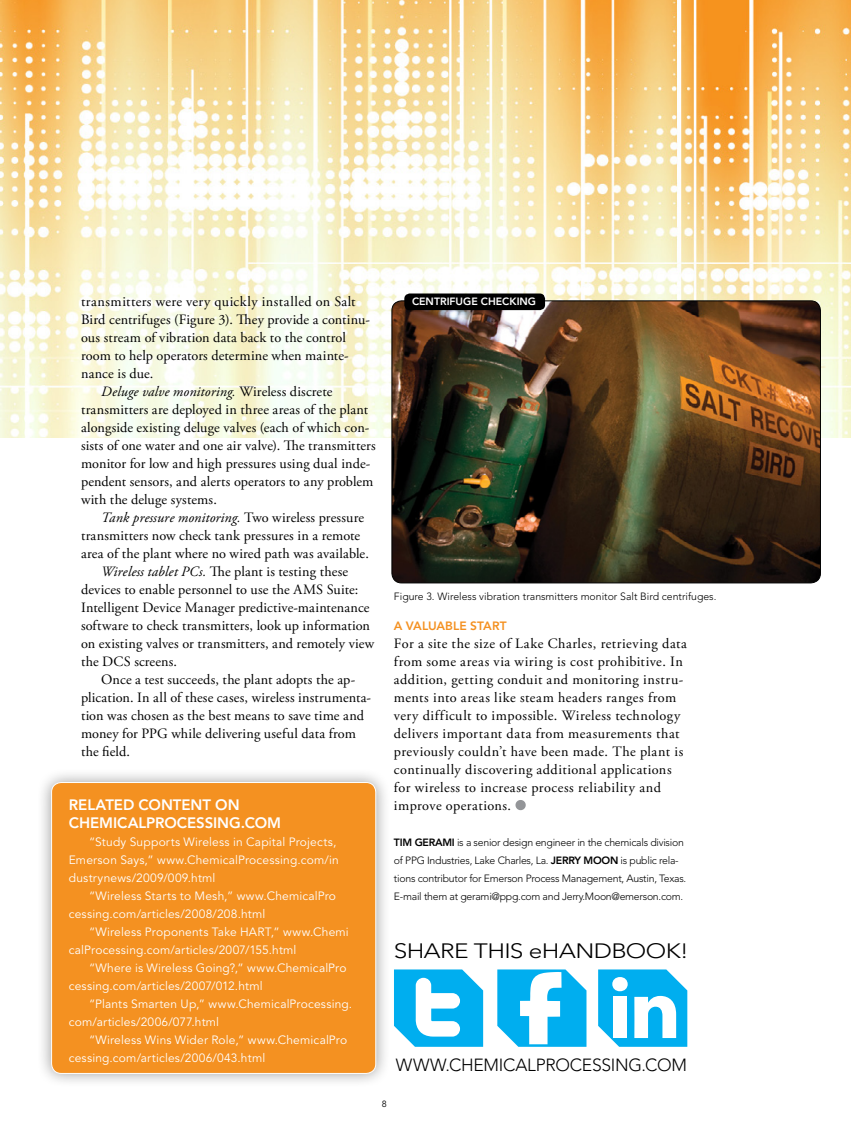
<style>
.page{position:relative;width:851px;height:1134px;background:#fff}
.page>*{position:absolute;margin:0;border:0;box-sizing:border-box;transform-origin:0 0}
.t1{font:300 20.7px "Avenir LT Std";letter-spacing:-.025em;color:#000;scale:1.19 1}
.t2{font:300 17.55px "Avenir LT Std";letter-spacing:-.015em;color:#000}
.t3{font:800 15px "Avenir LT Std";color:#fff}
.t4{font:14.25px/18px "Adobe Garamond Pro";letter-spacing:.02em;color:#000}
.t5{font:italic 14.25px "Adobe Garamond Pro";letter-spacing:.01em;color:#000}
.t6{font:12px/18px "Avenir LT Std";letter-spacing:.015em;color:#fff}
.t7{font:800 12px "Avenir LT Std";letter-spacing:.01em;color:#f49121}
.t8{font:300 10.5px/18px "Avenir LT Std";letter-spacing:-.025em;color:#000}
.t9{font:300 10.5px "Avenir LT Std";color:#000}
.t10{font:800 10.5px "Avenir LT Std";color:#fff}
.t11{font:9px "Avenir LT Std";color:#000}
.s1{font-style:normal}
.s2{font-style:italic}
.s3{font-weight:800}
</style>
<div class="page">
<img style="left:0;top:0;width:850px;height:437px">
<svg style="left:515px;top:800px;width:10px;height:10px"></svg>
<img style="left:392px;top:301px;width:428px;height:282px">
<div style="left:392px;top:301px;width:428px;height:282px;border:1px solid #000;border-radius:10px"></div>
<div style="left:404px;top:294px;width:141px;height:16px;background:#000;border-radius:5px"></div>
<div style="left:37px;top:768px;width:354px;height:321px;background:#000;opacity:.4"></div>
<div style="left:52px;top:783px;width:324px;height:290px;background:#f49121;border-radius:10px"></div>
<div style="left:51px;top:782px;width:325px;height:292px;border:1px solid #fff;border-radius:10px"></div>
<svg style="left:497px;top:969px;width:89px;height:78px"></svg>
<svg style="left:598px;top:969px;width:89px;height:78px"></svg>
<svg style="left:394px;top:969px;width:89px;height:78px"></svg>
<p class="t4" style="left:81px;top:293px;width:276px">transmitters were very quickly installed on Salt</p>
<p class="t4" style="left:81px;top:311px;width:290px">Bird centrifuges (Figure 3). They provide a continu-</p>
<p class="t4" style="left:81px;top:329px;width:266px">ous stream of vibration data back to the control</p>
<p class="t4" style="left:81px;top:347px;width:269px">room to help operators determine when mainte-</p>
<p class="t4" style="left:81px;top:365px;width:74px">nance is due.</p>
<p class="t5" style="left:101px;top:383px;width:232px">Deluge valve monitoring. <span class="s1">Wireless discrete</span></p>
<p class="t4" style="left:81px;top:401px;width:289px">transmitters are deployed in three areas of the plant</p>
<p class="t4" style="left:81px;top:419px;width:290px">alongside existing deluge valves (each of which con-</p>
<p class="t4" style="left:81px;top:437px;width:296px">sists of one water and one air valve). The transmitters</p>
<p class="t4" style="left:81px;top:455px;width:291px">monitor for low and high pressures using dual inde-</p>
<p class="t4" style="left:81px;top:473px;width:294px">pendent sensors, and alerts operators to any problem</p>
<p class="t4" style="left:81px;top:491px;width:137px">with the deluge systems.</p>
<p class="t5" style="left:101px;top:509px;width:264px">Tank pressure monitoring. <span class="s1">Two wireless pressure</span></p>
<p class="t4" style="left:81px;top:527px;width:281px">transmitters now check tank pressures in a remote</p>
<p class="t4" style="left:81px;top:545px;width:289px">area of the plant where no wired path was available.</p>
<p class="t4" style="left:101px;top:563px;width:248px"><span class="s2">Wireless tablet PCs.</span> The plant is testing these</p>
<p class="t4" style="left:81px;top:581px;width:279px">devices to enable personnel to use the AMS Suite:</p>
<p class="t4" style="left:81px;top:599px;width:290px">Intelligent Device Manager predictive-maintenance</p>
<p class="t4" style="left:81px;top:617px;width:290px">software to check transmitters, look up information</p>
<p class="t4" style="left:81px;top:635px;width:294px">on existing valves or transmitters, and remotely view</p>
<p class="t4" style="left:81px;top:653px;width:98px">the DCS screens.</p>
<p class="t4" style="left:101px;top:671px;width:255px">Once a test succeeds, the plant adopts the ap-</p>
<p class="t4" style="left:81px;top:689px;width:291px">plication. In all of these cases, wireless instrumenta-</p>
<p class="t4" style="left:81px;top:707px;width:284px">tion was chosen as the best means to save time and</p>
<p class="t4" style="left:81px;top:725px;width:276px">money for PPG while delivering useful data from</p>
<p class="t4" style="left:81px;top:743px;width:50px">the field.</p>
<p class="t3" style="left:69px;top:796px;width:48px">RELATED</p>
<p class="t3" style="left:138px;top:796px;width:34px">CONTENT</p>
<p class="t3" style="left:215px;top:796px;width:23px">ON</p>
<p class="t3" style="left:69px;top:814px;width:21px">CHEMIC</p>
<p class="t3" style="left:128px;top:814px;width:152px">ALPROCESSIN G.COM</p>
<p class="t6" style="left:69px;top:833px;width:272px;text-indent:20px">“Study Supports Wireless in Capital Projects,<br>Emerson Says,” www.ChemicalProcessing.com/in dustrynews/2009/009.html</p>
<p class="t6" style="left:69px;top:887px;width:269px;text-indent:20px">“Wireless Starts to Mesh,” www.ChemicalPro cessing.com/articles/2008/208.html</p>
<p class="t6" style="left:69px;top:923px;width:281px;text-indent:20px">“Wireless Proponents Take HART,” www.Chemi calProcessing.com/articles/2007/155.html</p>
<p class="t6" style="left:69px;top:959px;width:279px;text-indent:20px">“Where is Wireless Going?,” www.ChemicalPro cessing.com/articles/2007/012.html</p>
<p class="t6" style="left:69px;top:995px;width:285px;text-indent:20px">“Plants Smarten Up,” www.ChemicalProcessing. com/articles/2006/077.html</p>
<p class="t6" style="left:69px;top:1031px;width:280px;text-indent:20px">“Wireless Wins Wider Role,” www.ChemicalPro cessing.com/articles/2006/043.html</p>
<p class="t10" style="left:412px;top:295px;width:14px">CENTRI</p>
<p class="t10" style="left:449px;top:295px;width:40px">FUGE CHEC</p>
<p class="t10" style="left:509px;top:295px;width:28px">KING</p>
<p class="t9" style="left:394px;top:590px;width:324px">Figure 3. Wireless vibration transmitters monitor Salt B ird centrifuges.</p>
<p class="t7" style="left:394px;top:619px;width:59px">A VALUABLE</p>
<p class="t7" style="left:470px;top:619px;width:30px">START</p>
<p class="t4" style="left:394px;top:635px;width:294px">For a site the size of Lake Charles, retrieving data from some areas via wiring is cost prohibitive. In addition, getting conduit and monitoring instru&shy;ments into areas like steam headers ranges from very difficult to impossible. Wireless technology delivers important data from measurements that previously couldn’t have been made. The plant is continually discovering additional applications for wireless to increase process reliability and improve operations.</p>
<p class="t8" style="left:394px;top:833px;width:291px"><span class="s3">TIM GERAMI</span> is a senior design engineer in the chemicals division of PPG</p>
<p class="t8" style="left:394px;top:851px;width:294px;text-indent:33px">I ndustries, Lake Charles, La. <span class="s3">JERRY MOON</span> is public rela&shy;tions contributor for Emerson Process M anagement, Austin, Texas.<br>E-mail them at gerami@ppg.com and Jerry.Moon@emerson.com.</p>
<h1 class="t1" style="left:394px;top:939px;width:249px">Share this eHandbook!</h1>
<p class="t2" style="left:396px;top:1055px;width:292px">www.chemicalprocessing.com</p>
<p class="t11" style="left:382px;top:1099px;width:7px">8</p>
</div>
